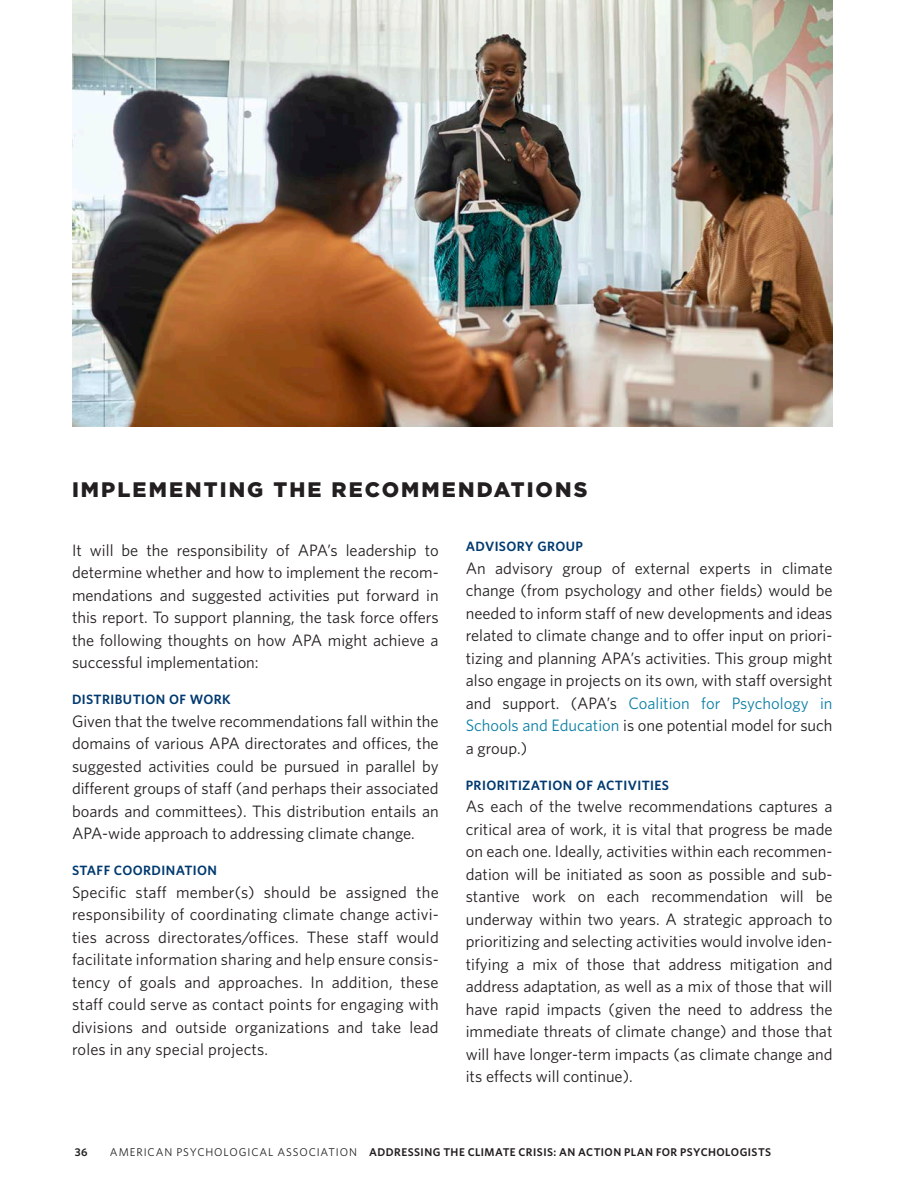
<style>
.page{position:relative;width:918px;height:1188px;background:#fff}
.page>*{position:absolute;margin:0;border:0;box-sizing:border-box;transform-origin:0 0}
.t1{font:900 21px "Gotham";letter-spacing:.1em;color:#231f20}
.Body__First_Para{font:16.5px/22.5px "Whitney";color:#231f20;text-align:justify}
.t2{font:600 13.5px "Whitney";letter-spacing:.03em;color:#003a70}
.t3{font:600 11.25px "Whitney";letter-spacing:.04em;color:#231f20}
.s1{color:#0e80a4}
.s2{font-weight:400}
</style>
<div class="page">
<img style="left:72px;top:0;width:760px;height:427px">
<h1 class="t1" style="left:72px;top:475px;width:517px">IMPLEMENTING THE RECOMMENDATIONS</h1>
<p class="Body__First_Para" style="left:72px;top:539px;width:368px">It will be the responsibility of APA’s leadership to determine whether and how to implement the recom&shy;mendations and suggested activities put forward in this report. To support planning, the task force offers the following thoughts on how APA might achieve a successful implementation:</p>
<h3 class="t2" style="left:72px;top:691px;width:160px">DISTRIBUTION OF WORK</h3>
<p class="Body__First_Para" style="left:72px;top:710px;width:368px">Given that the twelve recommendations fall within the domains of various APA directorates and offices, the suggested activities could be pursued in parallel by different groups of staff (and perhaps their associated boards and committees). This distribution entails an APA-wide approach to addressing climate change.</p>
<h3 class="t2" style="left:72px;top:862px;width:147px">STAFF COORDINATION</h3>
<p class="Body__First_Para" style="left:72px;top:881px;width:368px">Specific staff member(s) should be assigned the responsibility of coordinating climate change activi&shy;ties across directorates/offices. These staff would facilitate information sharing and help ensure consis&shy;tency of goals and approaches. In addition, these staff could serve as contact points for engaging with divisions and outside organizations and take lead roles in any special projects.</p>
<h3 class="t2" style="left:466px;top:538px;width:119px">ADVISORY GROUP</h3>
<p class="Body__First_Para" style="left:466px;top:557px;width:368px">An advisory group of external experts in climate change (from psychology and other fields) would be needed to inform staff of new developments and ideas related to climate change and to offer input on priori&shy;tizing and planning APA’s activities. This group might also engage in projects on its own, with staff oversight and support. (APA’s <span class="s1">Coalition for Psychology in Schools and Education</span> is one potential model for such a group.)</p>
<h3 class="t2" style="left:466px;top:776px;width:205px">PRIORITIZATION OF ACTIVITIES</h3>
<p class="Body__First_Para" style="left:466px;top:795px;width:368px">As each of the twelve recommendations captures a critical area of work, it is vital that progress be made on each one. Ideally, activities within each recommen&shy;dation will be initiated as soon as possible and sub&shy;stantive work on each recommendation will be underway within two years. A strategic approach to prioritizing and selecting activities would involve iden&shy;tifying a mix of those that address mitigation and address adaptation, as well as a mix of those that will have rapid impacts (given the need to address the immediate threats of climate change) and those that will have longer-term impacts (as climate change and its effects will continue).</p>
<p class="t3" style="left:75px;top:1144px;width:14px">36</p>
<p class="t3" style="left:110px;top:1144px;width:663px"><span class="s2">AMERICAN PSYCHOLOGICAL ASSOCIATION</span> ADDRESSING THE CLIMATE CRISIS: AN ACTION PLAN FOR PSYCHOLOGISTS</p>
</div>
